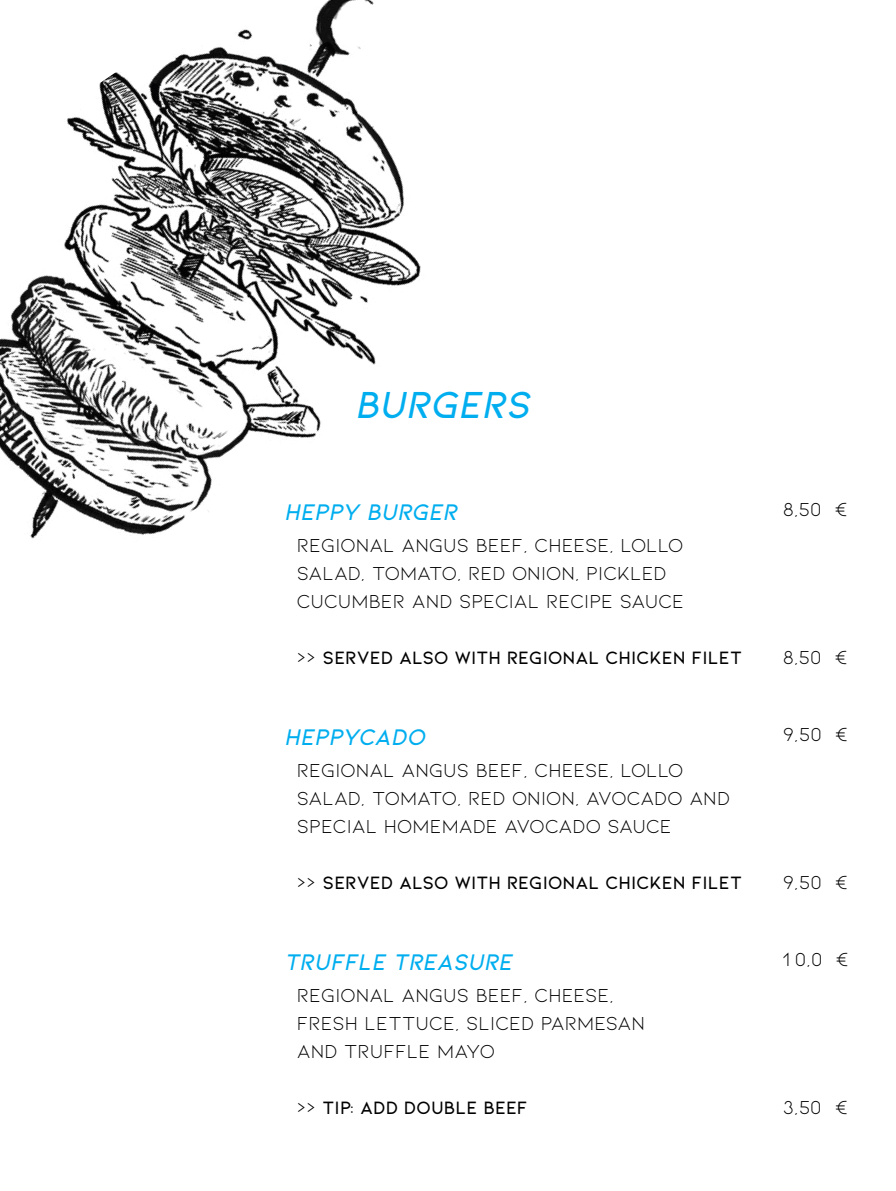
<style>
.page{position:relative;width:896px;height:1191px;background:#fff}
.page>*{position:absolute;margin:0;border:0;box-sizing:border-box;transform-origin:0 0}
.t1{font:40px "Kiona Semi Bold Itallic";letter-spacing:-.005em;color:#00aeef}
.t2{font:24px "Kiona Semi Bold Itallic";color:#00aeef}
.t3{font:20px/28px "Kiona";color:#000}
.t4{font:600 19px "Kiona";color:#000}
.s1{font-weight:400;font-size:20px}
</style>
<div class="page">
<img style="left:0;top:0;width:421px;height:539px">
<h1 class="t1" style="left:359px;top:382px;width:177px">BURGERS</h1>
<p class="t2" style="left:287px;top:499px;width:174px">HEPPY BURGER</p>
<p class="t3" style="left:783px;top:495px;width:67px">8,50 €</p>
<p class="t3" style="left:297px;top:531px;width:389px">REGIONAL ANGUS BEEF, CHEESE, LOLLO<br>SALAD, TOMATO, RED ONION, PICKLED<br>CUCUMBER AND SPECIAL RECIPE SAUCE</p>
<p class="t4" style="left:297px;top:647px;width:447px"><span class="s1">&gt;&gt;</span> SERVED ALSO WITH REGIONAL CHICKEN FILET</p>
<p class="t3" style="left:783px;top:643px;width:67px">8,50 €</p>
<p class="t2" style="left:287px;top:723px;width:142px">HEPPYCADO</p>
<p class="t3" style="left:783px;top:720px;width:67px">9,50 €</p>
<p class="t3" style="left:297px;top:756px;width:435px">REGIONAL ANGUS BEEF, CHEESE, LOLLO<br>SALAD, TOMATO, RED ONION, AVOCADO AND<br>SPECIAL HOMEMADE AVOCADO SAUCE</p>
<p class="t4" style="left:297px;top:872px;width:447px"><span class="s1">&gt;&gt;</span> SERVED ALSO WITH REGIONAL CHICKEN FILET</p>
<p class="t3" style="left:783px;top:868px;width:67px">9,50 €</p>
<p class="t2" style="left:287px;top:948px;width:230px">TRUFFLE TREASURE</p>
<p class="t3" style="left:783px;top:945px;width:68px">1 0,0 €</p>
<p class="t3" style="left:297px;top:981px;width:350px">REGIONAL ANGUS BEEF, CHEESE,<br>FRESH LETTUCE, SLICED PARMESAN<br>AND TRUFFLE MAYO</p>
<p class="t4" style="left:297px;top:1097px;width:233px"><span class="s1">&gt;&gt;</span> TIP: ADD DOUBLE BEEF</p>
<p class="t3" style="left:783px;top:1093px;width:67px">3,50 €</p>
</div>
